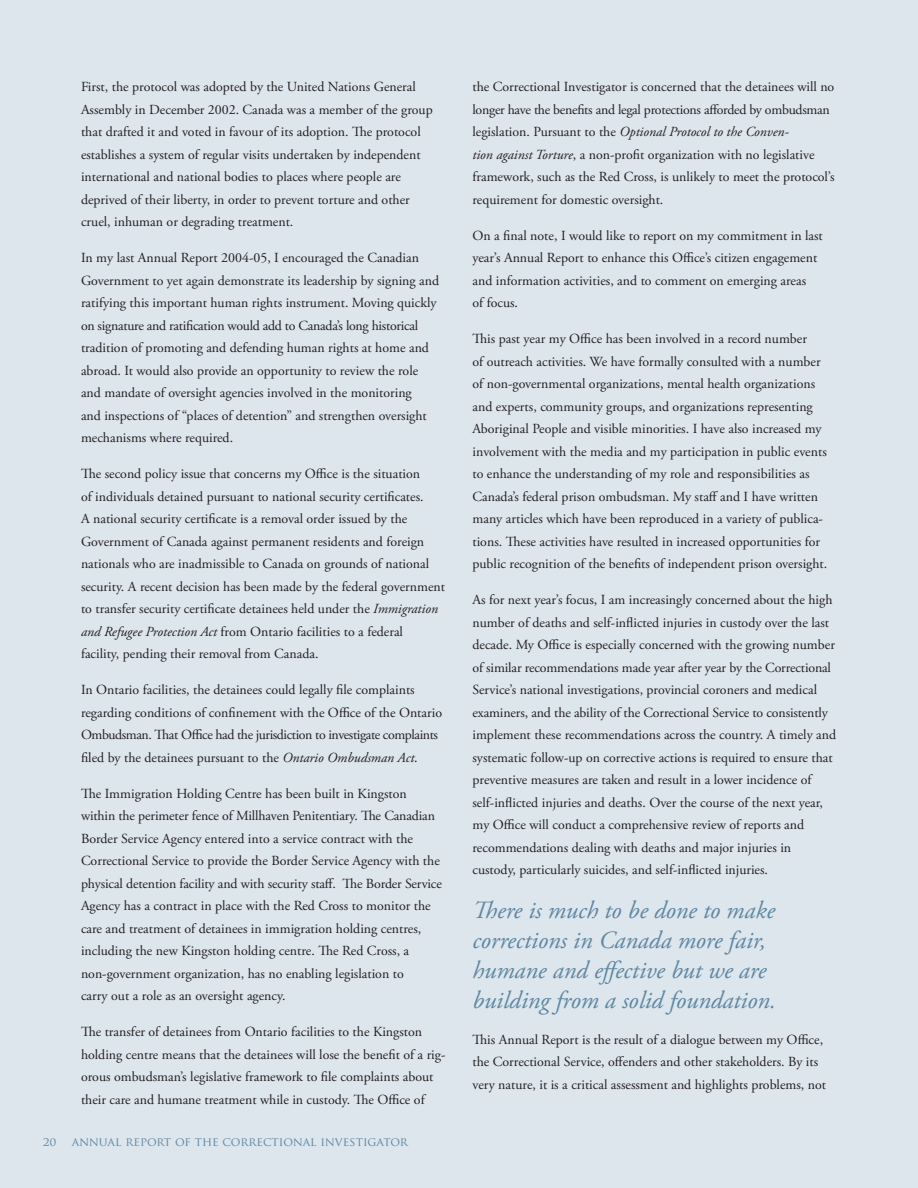
<style>
.page{position:relative;width:918px;height:1188px;background:#dde5ed}
.page>*{position:absolute;margin:0;border:0;box-sizing:border-box;transform-origin:0 0}
.t1{font:italic 24.75px/30px "Adobe Garamond Pro";color:#5d87a1}
.t2{font:13.8px/22.5px "Adobe Garamond Pro";color:#231f20}
.t3{font:12px "Trajan Pro";color:#5d87a1}
.s1{font-style:italic}
</style>
<div class="page">
<p class="t2" style="left:81px;top:76px;width:353px">First, the protocol was adopted by the United Nations General Assembly in December 2002. Canada was a member of the group that drafted it and voted in favour of its adoption. The protocol establishes a system of regular visits undertaken by independent international and national bodies to places where people are deprived of their liberty, in order to prevent torture and other cruel, inhuman or degrading treatment.</p>
<p class="t2" style="left:81px;top:247px;width:360px">In my last Annual Report 2004-05, I encouraged the Canadian Government to yet again demonstrate its leadership by signing and ratifying this important human rights instrument. Moving quickly on signature and ratification would add to Canada’s long historical tradition of promoting and defending human rights at home and abroad. It would also provide an opportunity to review the role and mandate of oversight agencies involved in the monitoring<br>and inspections of “places of detention” and strengthen oversight mechanisms where required.</p>
<p class="t2" style="left:81px;top:463px;width:366px">The second policy issue that concerns my Office is the situation<br>of individuals detained pursuant to national security certificates.<br>A national security certificate is a removal order issued by the Government of Canada against permanent residents and foreign nationals who are inadmissible to Canada on grounds of national security. A recent decision has been made by the federal government to transfer security certificate detainees held under the <span class="s1">Immigration and Refugee Protection Act</span> from Ontario facilities to a federal<br>facility, pending their removal from Canada.</p>
<p class="t2" style="left:81px;top:679px;width:363px">In Ontario facilities, the detainees could legally file complaints regarding conditions of confinement with the Office of the Ontario Ombudsman. That Office had the jurisdiction to investigate complaints filed by the detainees pursuant to the <span class="s1">Ontario Ombudsman Act</span>.</p>
<p class="t2" style="left:81px;top:782px;width:362px">The Immigration Holding Centre has been built in Kingston within the perimeter fence of Millhaven Penitentiary. The Canadian Border Service Agency entered into a service contract with the Correctional Service to provide the Border Service Agency with the physical detention facility and with security staff. The Border Service Agency has a contract in place with the Red Cross to monitor the care and treatment of detainees in immigration holding centres, including the new Kingston holding centre. The Red Cross, a non-government organization, has no enabling legislation to<br>carry out a role as an oversight agency.</p>
<p class="t2" style="left:81px;top:1021px;width:366px">The transfer of detainees from Ontario facilities to the Kingston holding centre means that the detainees will lose the benefit of a rig&shy;orous ombudsman’s legislative framework to file complaints about their care and humane treatment while in custody. The Office of</p>
<p class="t3" style="left:43px;top:1134px;width:14px">20</p>
<p class="t3" style="left:72px;top:1134px;width:338px">ANNUAL REPORT OF THE CORRECTIONAL INVESTIGATOR</p>
<p class="t2" style="left:472px;top:76px;width:364px">the Correctional Investigator is concerned that the detainees will no longer have the benefits and legal protections afforded by ombudsman legislation. Pursuant to the <span class="s1">Optional Protocol to the Conven-<br>tion against Torture</span>, a non-profit organization with no legislative framework, such as the Red Cross, is unlikely to meet the protocol’s requirement for domestic oversight.</p>
<p class="t2" style="left:472px;top:224px;width:352px">On a final note, I would like to report on my commitment in last year’s Annual Report to enhance this Office’s citizen engagement and information activities, and to comment on emerging areas<br>of focus.</p>
<p class="t2" style="left:472px;top:328px;width:356px">This past year my Office has been involved in a record number<br>of outreach activities. We have formally consulted with a number of non-governmental organizations, mental health organizations and experts, community groups, and organizations representing Aboriginal People and visible minorities. I have also increased my involvement with the media and my participation in public events to enhance the understanding of my role and responsibilities as Canada’s federal prison ombudsman. My staff and I have written many articles which have been reproduced in a variety of publica&shy;tions. These activities have resulted in increased opportunities for public recognition of the benefits of independent prison oversight.</p>
<p class="t2" style="left:472px;top:589px;width:365px">As for next year’s focus, I am increasingly concerned about the high number of deaths and self-inflicted injuries in custody over the last decade. My Office is especially concerned with the growing number of similar recommendations made year after year by the Correctional Service’s national investigations, provincial coroners and medical examiners, and the ability of the Correctional Service to consistently implement these recommendations across the country. A timely and systematic follow-up on corrective actions is required to ensure that preventive measures are taken and result in a lower incidence of self-inflicted injuries and deaths. Over the course of the next year, my Office will conduct a comprehensive review of reports and recommendations dealing with deaths and major injuries in custody, particularly suicides, and self-inflicted injuries.</p>
<h1 class="t1" style="left:472px;top:895px;width:305px">There is much to be done to make corrections in Canada more fair, humane and effective but we are building from a solid foundation.</h1>
<p class="t2" style="left:472px;top:1028px;width:355px">This Annual Report is the result of a dialogue between my Office, the Correctional Service, offenders and other stakeholders. By its very nature, it is a critical assessment and highlights problems, not</p>
</div>
